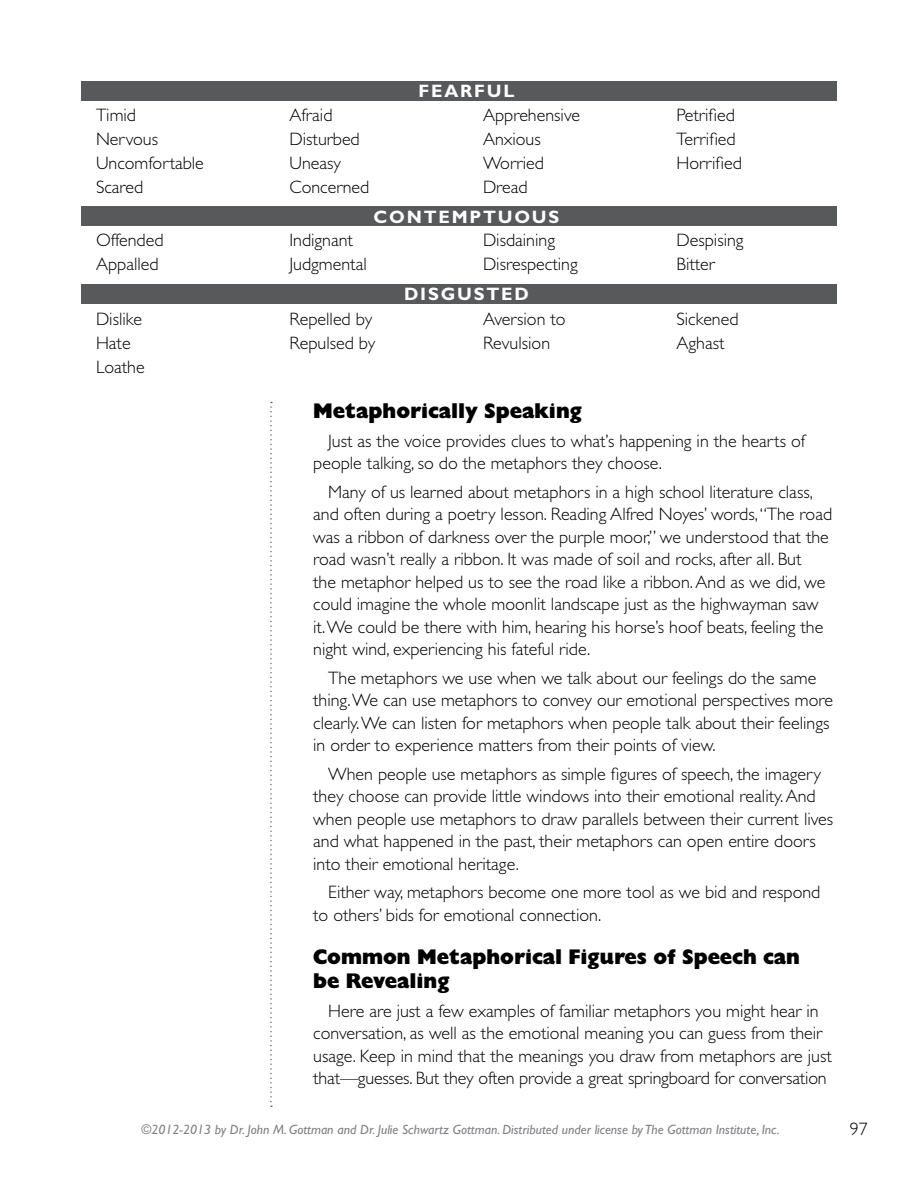
<style>
.page{position:relative;width:918px;height:1188px;background:#fff}
.page>*{position:absolute;margin:0;border:0;box-sizing:border-box;transform-origin:0 0}
.t1{font:21px/24px "Gill Sans Std Extra Bold Disp";color:#000}
.t2{font:300 18px/24px "Gill Sans Std";color:#000}
.t3{font:700 18px "Gill Sans Std";color:#fff}
.t4{font:italic 13.5px "Gill Sans Std";color:#808285}
</style>
<div class="page">
<div style="left:81px;top:284px;width:756px;height:20px;background:#58595b"></div>
<div style="left:81px;top:206px;width:756px;height:20px;background:#58595b"></div>
<div style="left:81px;top:81px;width:756px;height:19px;background:#58595b"></div>
<svg style="left:270px;top:402px;width:2px;height:705px"></svg>
<p class="t3" style="left:418px;top:80px;width:15px">FEARFUL</p>
<p class="t2" style="left:96px;top:103px;width:109px">Timid<br>Nervous<br>Uncomfortable<br>Scared</p>
<p class="t2" style="left:290px;top:103px;width:81px">Afraid<br>Disturbed<br>Uneasy<br>Concerned</p>
<p class="t2" style="left:483px;top:103px;width:99px">Apprehensive<br>Anxious<br>Worried<br>Dread</p>
<p class="t2" style="left:676px;top:103px;width:67px">Petrified<br>Terrified<br>Horrified</p>
<p class="t3" style="left:374px;top:207px;width:17px">CONTEMPTUOUS</p>
<p class="t2" style="left:96px;top:229px;width:69px">Offended<br>Appalled</p>
<p class="t2" style="left:290px;top:229px;width:79px">Indignant<br>Judgmental</p>
<p class="t2" style="left:483px;top:229px;width:96px">Disdaining<br>Disrespecting</p>
<p class="t2" style="left:676px;top:229px;width:69px">Despising<br>Bitter</p>
<p class="t2" style="left:96px;top:307px;width:50px">Dislike<br>Hate<br>Loathe</p>
<p class="t2" style="left:290px;top:307px;width:87px">Repelled by<br>Repulsed by</p>
<p class="t2" style="left:483px;top:307px;width:84px">Aversion to<br>Revulsion</p>
<p class="t2" style="left:676px;top:307px;width:64px">Sickened<br>Aghast</p>
<p class="t3" style="left:404px;top:284px;width:15px">DISGUSTED</p>
<p class="t1" style="left:313px;top:399px;width:270px">Metaphorically Speaking</p>
<p class="t2" style="left:313px;top:430px;width:493px;line-height:22.5px;text-indent:15px">Just as the voice provides clues to what’s happening in the hearts of people talking, so do the metaphors they choose.</p>
<p class="t2" style="left:313px;top:481px;width:521px;line-height:22.5px;text-indent:15px">Many of us learned about metaphors in a high school literature class, and often during a poetry lesson. Reading Alfred Noyes’ words, “The road was a ribbon of darkness over the purple moor,” we understood that the road wasn’t really a ribbon. It was made of soil and rocks, after all. But<br>the metaphor helped us to see the road like a ribbon. And as we did, we could imagine the whole moonlit landscape just as the highwayman saw it. We could be there with him, hearing his horse’s hoof beats, feeling the night wind, experiencing his fateful ride.</p>
<p class="t2" style="left:313px;top:667px;width:521px;line-height:22.5px;text-indent:15px">The metaphors we use when we talk about our feelings do the same thing. We can use metaphors to convey our emotional perspectives more clearly. We can listen for metaphors when people talk about their feelings in order to experience matters from their points of view.</p>
<p class="t2" style="left:313px;top:763px;width:522px;line-height:22.5px;text-indent:15px">When people use metaphors as simple figures of speech, the imagery they choose can provide little windows into their emotional reality. And when people use metaphors to draw parallels between their current lives and what happened in the past, their metaphors can open entire doors into their emotional heritage.</p>
<p class="t2" style="left:313px;top:881px;width:509px;line-height:22.5px;text-indent:15px">Either way, metaphors become one more tool as we bid and respond to others’ bids for emotional connection.</p>
<p class="t1" style="left:313px;top:945px;width:488px">Common Metaphorical Figures of Speech can be Revealing</p>
<p class="t2" style="left:313px;top:1000px;width:520px;line-height:22.5px;text-align:center">Here are just a few examples of familiar metaphors you might hear in conversation, as well as the emotional meaning you can guess from their usage. Keep in mind that the meanings you draw from metaphors are just that—guesses. But they often provide a great springboard for conversation</p>
<p class="t4" style="left:142px;top:1122px;width:640px">©2012-2013 by Dr. John M. Gottman and Dr. Julie Schwartz Gottman. Distributed under license by The Gottman Institute, Inc.</p>
<p class="t2" style="left:850px;top:1117px;width:19px">97</p>
</div>
